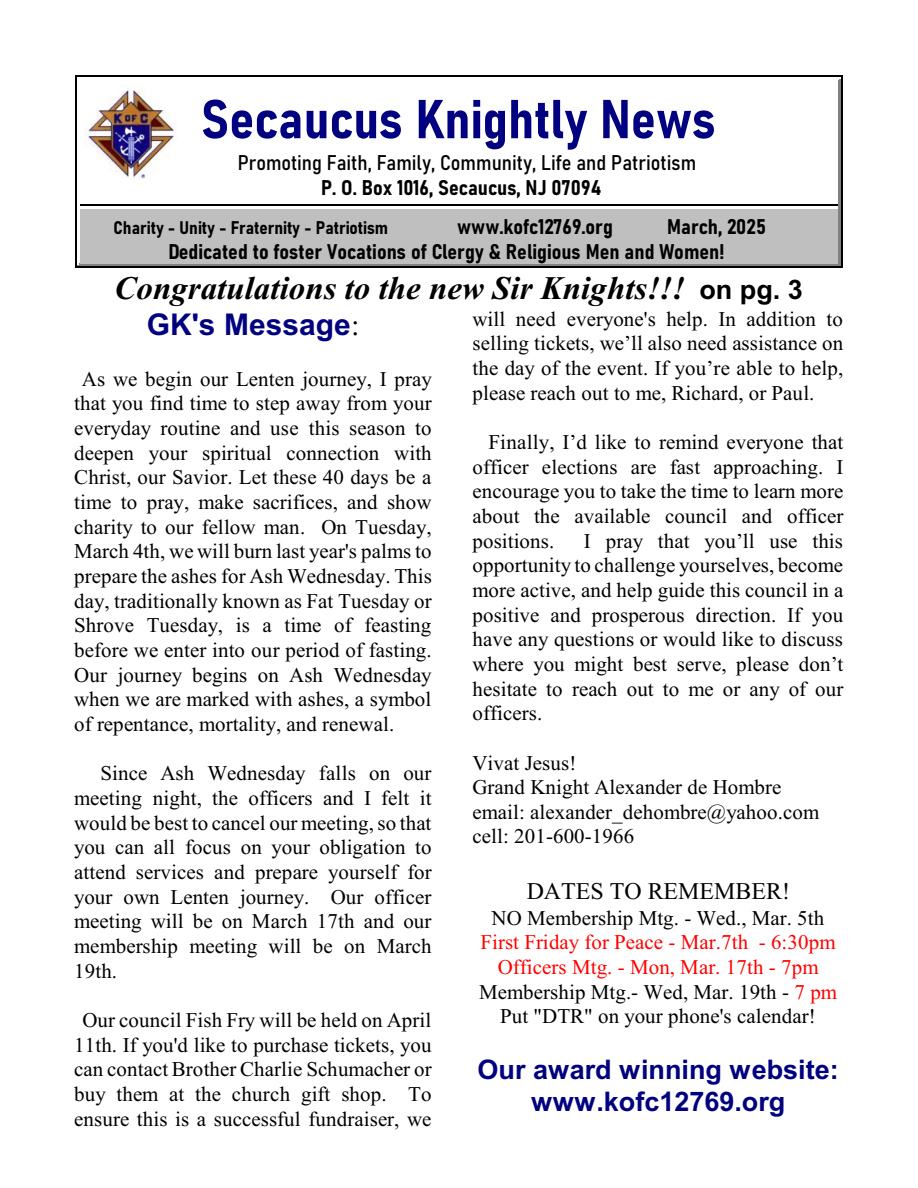
<style>
.page{position:relative;width:918px;height:1188px;background:#fff}
.page>*{position:absolute;margin:0;border:0;box-sizing:border-box;transform-origin:0 0}
.t1{font:700 54px "Bahnschrift";color:#000080}
.t2{font:italic 700 33px "Times New Roman";color:#000}
.t3{font:700 30px "Arial";color:#000080}
.t4{font:700 27px/32.1px "Arial";color:#000080;text-align:center}
.t5{font:24px "Times New Roman";color:#000}
.t6{font:21px/24.6px "Times New Roman";letter-spacing:.005em;color:#000;text-align:justify}
.t7{font:21px/24.6px "Times New Roman";letter-spacing:.005em;color:#f00;text-align:center}
.t8{font:700 21px/25.2px "Bahnschrift";color:#000}
.t9{font:21px "Bahnschrift";color:#000}
.t10{font:700 18px "Bahnschrift";color:#000}
.s1{font-family:"Arial";font-style:normal;font-size:27px}
.s2{font-family:"Times New Roman";font-weight:400;color:#000}
.s3{color:#000}
</style>
<div class="page">
<hr style="left:838px;top:78px;width:1px;height:126px;background:#808080">
<hr style="left:78px;top:78px;width:761px;height:2px;background:#fff">
<hr style="left:840px;top:77px;width:1px;height:127px;background:#808080">
<hr style="left:77px;top:77px;width:764px;height:1px;background:#fff">
<hr style="left:76px;top:76px;width:1px;height:128px;background:#000">
<hr style="left:841px;top:76px;width:1px;height:128px;background:#000">
<hr style="left:76px;top:76px;width:766px;height:1px;background:#000">
<hr style="left:838px;top:206px;width:1px;height:59px;background:#808080">
<hr style="left:78px;top:264px;width:761px;height:1px;background:#808080">
<hr style="left:840px;top:204px;width:1px;height:62px;background:#808080">
<hr style="left:77px;top:265px;width:764px;height:1px;background:#808080">
<hr style="left:76px;top:204px;width:1px;height:64px;background:#000">
<hr style="left:841px;top:204px;width:1px;height:64px;background:#000">
<hr style="left:76px;top:266px;width:766px;height:2px;background:#000">
<div style="left:80px;top:207px;width:758px;height:56px;background:#bfbfbf"></div>
<hr style="left:80px;top:207px;width:758px;height:1px;background:#fff">
<hr style="left:80px;top:204px;width:758px;height:1px;background:#000">
<img style="left:85px;top:88px;width:90px;height:92px">
<h1 class="t1" style="left:201px;top:95px;width:516px">Secaucus Knightly News</h1>
<p class="t9" style="left:238px;top:154px;width:460px">Promoting Faith, Family, Community, Life and Patriotism</p>
<p class="t8" style="left:321px;top:177px;width:282px">P. O. Box 1016, Secaucus, NJ 07094</p>
<p class="t10" style="left:114px;top:220px;width:276px">Charity - Unity - Fraternity - Patriotism</p>
<p class="t8" style="left:457px;top:215px;width:157px">www.kofc12769.org</p>
<p class="t8" style="left:168px;top:215px;width:599px;text-indent:499px">March, 2025<br>Dedicated to foster Vocations of Clergy &amp; Religious Men and Women!</p>
<h2 class="t2" style="left:114px;top:276px;width:690px">Congratulations to the new Sir Knights!!! <span class="s1">on pg. 3</span></h2>
<h3 class="t3" style="left:147px;top:313px;width:214px">GK's Message<span class="s2">:</span></h3>
<p class="t6" style="left:74px;top:368px;width:359px;text-indent:8px">As we begin our Lenten journey, I pray that you find time to step away from your everyday routine and use this season to deepen your spiritual connection with Christ, our Savior. Let these 40 days be a time to pray, make sacrifices, and show charity to our fellow man. On Tuesday, March 4th, we will burn last year's palms to prepare the ashes for Ash Wednesday. This day, traditionally known as Fat Tuesday or Shrove Tuesday, is a time of feasting before we enter into our period of fasting.<br>Our journey begins on Ash Wednesday when we are marked with ashes, a symbol of repentance, mortality, and renewal.</p>
<p class="t6" style="left:74px;top:763px;width:359px;text-indent:26px">Since Ash Wednesday falls on our meeting night, the officers and I felt it would be best to cancel our meeting, so that you can all focus on your obligation to attend services and prepare yourself for your own Lenten journey. Our officer meeting will be on March 17th and our membership meeting will be on March 19th.</p>
<p class="t6" style="left:74px;top:1010px;width:359px;text-align:center">Our council Fish Fry will be held on April 11th. If you'd like to purchase tickets, you can contact Brother Charlie Schumacher or buy them at the church gift shop. To ensure this is a successful fundraiser, we</p>
<p class="t6" style="left:472px;top:308px;width:372px">will need everyone's help. In addition to selling tickets, we’ll also need assistance on the day of the event. If you’re able to help, please reach out to me, Richard, or Paul.</p>
<p class="t6" style="left:472px;top:432px;width:372px;text-indent:16px">Finally, I’d like to remind everyone that officer elections are fast approaching. I encourage you to take the time to learn more about the available council and officer positions.</p>
<p class="t6" style="left:472px;top:530px;width:373px;text-indent:111px">I pray that you’ll use this opportunity to challenge yourselves, become more active, and help guide this council in a positive and prosperous direction. If you have any questions or would like to discuss where you might best serve, please don’t hesitate to reach out to me or any of our officers.</p>
<p class="t6" style="left:472px;top:752px;width:348px;text-align:left">Vivat Jesus!<br>Grand Knight Alexander de Hombre email: alexander_dehombre@yahoo.com cell: 201-600-1966</p>
<p class="t5" style="left:527px;top:883px;width:265px">DATES TO REMEMBER!</p>
<p class="t6" style="left:492px;top:907px;width:334px">NO Membership Mtg. - Wed., Mar. 5th</p>
<p class="t7" style="left:479px;top:932px;width:360px">First Friday for Peace - Mar.7th - 6:30pm Officers Mtg. - Mon, Mar. 17th - 7pm <span class="s3">Membership Mtg.- Wed, Mar. 19th -</span> 7 pm <span class="s3">Put "DTR" on your phone's calendar!</span></p>
<p class="t4" style="left:478px;top:1056px;width:363px">Our award winning website: www.kofc12769.org</p>
</div>
